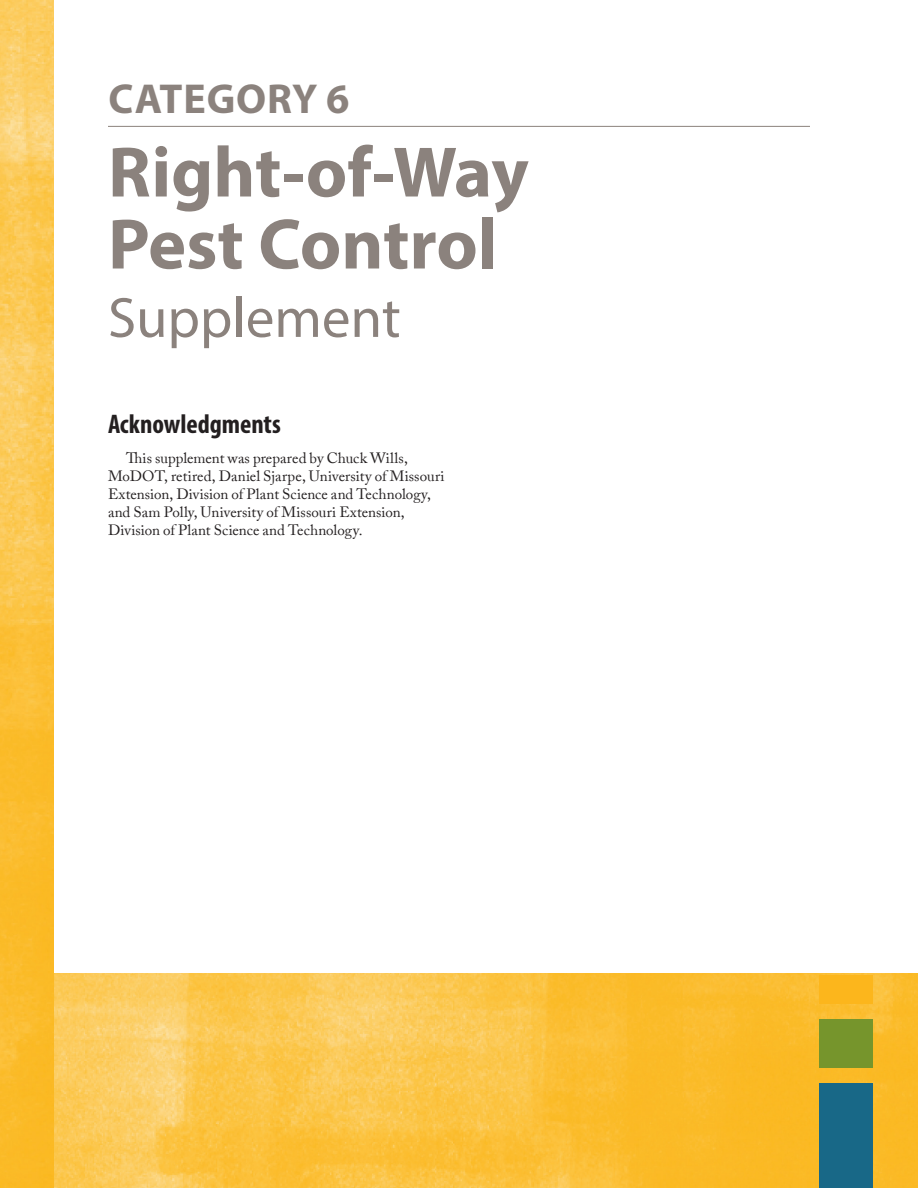
<style>
.page{position:relative;width:918px;height:1188px;background:#fff}
.page>*{position:absolute;margin:0;border:0;box-sizing:border-box;transform-origin:0 0}
.t1{font:700 72px/72px "Myriad Pro";color:#8b827d}
.t2{font:57px "Myriad Pro";color:#8b827d}
.t3{font:700 42px "Myriad Pro";letter-spacing:.02em;color:#8b827d}
.t4{font:700 condensed 27px "Myriad Pro";color:#231f20}
.t5{font:15px/18px "Adobe Caslon Pro";letter-spacing:.005em;color:#231f20}
</style>
<div class="page">
<img style="left:54px;top:974px;width:864px;height:214px">
<div style="left:819px;top:1083px;width:54px;height:105px;background:#186887"></div>
<div style="left:819px;top:1019px;width:54px;height:48px;background:#76952c"></div>
<div style="left:819px;top:975px;width:54px;height:29px;background:#fcb61c"></div>
<img style="left:0;top:0;width:54px;height:1188px">
<hr style="left:108px;top:126px;width:702px;height:1px;background:#8b827d">
<h3 class="t3" style="left:108px;top:71px;width:243px">CATEGORY 6</h3>
<h1 class="t1" style="left:108px;top:134px;width:422px">Right-of-Way<br>Pest Control</h1>
<h2 class="t2" style="left:108px;top:283px;width:294px">Supplement</h2>
<h3 class="t4" style="left:108px;top:407px;width:174px">Acknowledgments</h3>
<p class="t5" style="left:108px;top:448px;width:338px;text-indent:18px">This supplement was prepared by Chuck Wills, MoDOT, retired, Daniel Sjarpe, University of Missouri Extension, Division of Plant Science and Technology, and Sam Polly, University of Missouri Extension, Division of Plant Science and Technology.</p>
</div>
